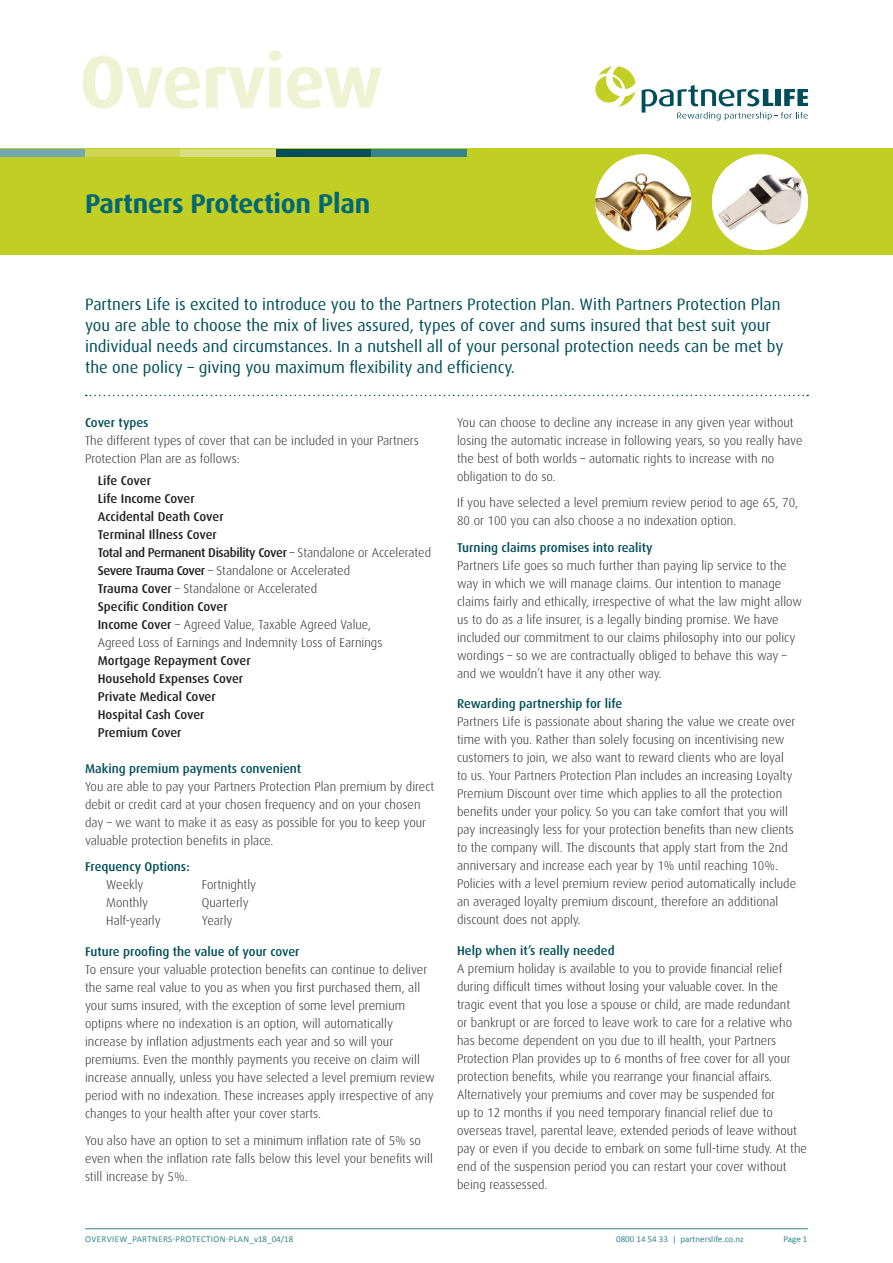
<style>
.page{position:relative;width:893px;height:1263px;background:#fff}
.page>*{position:absolute;margin:0;border:0;box-sizing:border-box;transform-origin:0 0}
.t1{font:700 75px "Dax";letter-spacing:-.02em;color:#f0f3d3}
.t2{font:700 27px "Dax";letter-spacing:-.01em;color:#006774}
.sub_head{font:16.5px/21px "Dax";color:#004e59}
.body{font:300 12.75px/18px "Dax";color:#231f20}
.body-2{font:500 12.75px "Dax";color:#231f20}
.body-3{font:500 12.75px "Dax";letter-spacing:-.03em;color:#231f20}
.body-4{font:500 12.75px/18px "Dax";color:#004e59}
.t3{font:9px "Calibri";letter-spacing:.04em;color:#328590}
.t4{font:9px "Calibri";color:#328590}
.s1{font-weight:500;color:#004e59}
.s2{font-weight:300}
.s3{font-weight:500}
.s4{font-weight:300;color:#231f20}
</style>
<div class="page">
<svg style="left:595px;top:66px;width:40px;height:41px"></svg>
<svg style="left:642px;top:85px;width:166px;height:35px"></svg>
<hr style="left:85px;top:1228px;width:723px;height:1px;background:#328590">
<div style="left:0;top:149px;width:893px;height:106px;background:#c1ce23"></div>
<div style="left:712px;top:154px;width:96px;height:96px;background:#fff;border-radius:50%"></div>
<img style="left:712px;top:167px;width:96px;height:71px">
<div style="left:595px;top:154px;width:96px;height:96px;background:#fff;border-radius:50%"></div>
<img style="left:595px;top:161px;width:96px;height:87px">
<div style="left:0;top:149px;width:85px;height:8px;background:#71a7b1"></div>
<div style="left:85px;top:149px;width:95px;height:8px;background:#ced554"></div>
<div style="left:180px;top:149px;width:96px;height:8px;background:#d8de81"></div>
<div style="left:276px;top:149px;width:95px;height:8px;background:#004e59"></div>
<div style="left:371px;top:149px;width:96px;height:8px;background:#328590"></div>
<svg style="left:86px;top:395px;width:722px;height:1px"></svg>
<p class="t1" style="left:80px;top:40px;width:305px">Overview</p>
<p class="t2" style="left:85px;top:188px;width:287px">Partners Protection Plan</p>
<p class="sub_head" style="left:85px;top:294px;width:700px">Partners Life is excited to introduce you to the Partners Protection Plan. With Partners Protection Plan you are able to choose the mix of lives assured, types of cover and sums insured that best suit your individual needs and circumstances. In a nutshell all of your personal protection needs can be met by the one policy – giving you maximum flexibility and efficiency.</p>
<p class="body" style="left:85px;top:413px;width:335px"><span class="s1">Cover types<br></span>The different types of cover that can be included in your Partners<br>Protection Plan are as follows:</p>
<p class="body-2" style="left:98px;top:473px;width:55px">Life Cover</p>
<p class="body-2" style="left:98px;top:491px;width:98px">Life Income Cover</p>
<p class="body-2" style="left:98px;top:509px;width:127px">Accidental Death Cover</p>
<p class="body-2" style="left:98px;top:527px;width:121px">Terminal Illness Cover</p>
<p class="body-3" style="left:98px;top:545px;width:335px">Total and Permanent Disability Cover <span class="s2">– Standalone or Accelerated</span></p>
<p class="body" style="left:98px;top:562px;width:254px"><span class="s3">Severe Trauma Cover</span> – Standalone or Accelerated</p>
<p class="body" style="left:98px;top:580px;width:221px"><span class="s3">Trauma Cover</span> – Standalone or Accelerated</p>
<p class="body-2" style="left:98px;top:599px;width:131px">Specific Condition Cover</p>
<p class="body" style="left:98px;top:616px;width:286px"><span class="s3">Income Cover</span> – Agreed Value, Taxable Agreed Value,<br>Agreed Loss of Earnings and Indemnity Loss of Earnings</p>
<p class="body-2" style="left:98px;top:653px;width:154px">Mortgage Repayment Cover</p>
<p class="body-2" style="left:98px;top:671px;width:147px">Household Expenses Cover</p>
<p class="body-2" style="left:98px;top:689px;width:119px">Private Medical Cover</p>
<p class="body-2" style="left:98px;top:707px;width:108px">Hospital Cash Cover</p>
<p class="body-2" style="left:98px;top:725px;width:85px">Premium Cover</p>
<p class="body" style="left:85px;top:760px;width:351px"><span class="s1">Making premium payments convenient<br></span>You are able to pay your Partners Protection Plan premium by direct debit or credit card at your chosen frequency and on your chosen day – we want to make it as easy as possible for you to keep your valuable protection benefits in place.</p>
<p class="body-4" style="left:106px;top:858px;width:85px;text-indent:-21px">Frequency Options:<br><span class="s4">Weekly</span></p>
<p class="body" style="left:202px;top:876px;width:56px">Fortnightly</p>
<p class="body" style="left:106px;top:894px;width:43px">Monthly</p>
<p class="body" style="left:202px;top:894px;width:48px">Quarterly</p>
<p class="body" style="left:106px;top:912px;width:56px">Half-yearly</p>
<p class="body" style="left:202px;top:912px;width:32px">Yearly</p>
<p class="body" style="left:85px;top:943px;width:351px"><span class="s1">Future proofing the value of your cover<br></span>To ensure your valuable protection benefits can continue to deliver the same real value to you as when you first purchased them, all your sums insured, with the exception of some level premium optipns where no indexation is an option, will automatically increase by inflation adjustments each year and so will your premiums. Even the monthly payments you receive on claim will increase annually, unless you have selected a level premium review period with no indexation. These increases apply irrespective of any changes to your health after your cover starts.</p>
<p class="body" style="left:85px;top:1131px;width:349px">You also have an option to set a minimum inflation rate of 5% so even when the inflation rate falls below this level your benefits will still increase by 5%.</p>
<p class="body" style="left:457px;top:413px;width:347px">You can choose to decline any increase in any given year without losing the automatic increase in following years, so you really have the best of both worlds – automatic rights to increase with no obligation to do so.</p>
<p class="body" style="left:457px;top:494px;width:343px">If you have selected a level premium review period to age 65, 70,<br>80 or 100 you can also choose a no indexation option.</p>
<p class="body" style="left:457px;top:538px;width:346px"><span class="s1">Turning claims promises into reality<br></span>Partners Life goes so much further than paying lip service to the way in which we will manage claims. Our intention to manage claims fairly and ethically, irrespective of what the law might allow us to do as a life insurer, is a legally binding promise. We have included our commitment to our claims philosophy into our policy wordings – so we are contractually obliged to behave this way – and we wouldn’t have it any other way.</p>
<p class="body" style="left:457px;top:695px;width:341px"><span class="s1">Rewarding partnership for life<br></span>Partners Life is passionate about sharing the value we create over time with you. Rather than solely focusing on incentivising new customers to join, we also want to reward clients who are loyal to us. Your Partners Protection Plan includes an increasing Loyalty Premium Discount over time which applies to all the protection benefits under your policy. So you can take comfort that you will pay increasingly less for your protection benefits than new clients to the company will. The discounts that apply start from the 2nd anniversary and increase each year by 1% until reaching 10%.<br>Policies with a level premium review period automatically include an averaged loyalty premium discount, therefore an additional discount does not apply.</p>
<p class="body" style="left:457px;top:942px;width:351px"><span class="s1">Help when it’s really needed<br></span>A premium holiday is available to you to provide financial relief during difficult times without losing your valuable cover. In the tragic event that you lose a spouse or child, are made redundant<br>or bankrupt or are forced to leave work to care for a relative who has become dependent on you due to ill health, your Partners Protection Plan provides up to 6 months of free cover for all your protection benefits, while you rearrange your financial affairs.<br>Alternatively your premiums and cover may be suspended for<br>up to 12 months if you need temporary financial relief due to overseas travel, parental leave, extended periods of leave without pay or even if you decide to embark on some full-time study. At the end of the suspension period you can restart your cover without being reassessed.</p>
<p class="t3" style="left:85px;top:1233px;width:210px">OVERVIEW_PARTNERS-PROTECTION-PLAN_v18_04/18</p>
<p class="t4" style="left:616px;top:1233px;width:129px">0800 14 54 33 | partnerslife.co.nz</p>
<p class="t4" style="left:783px;top:1233px;width:26px">Page 1</p>
</div>
